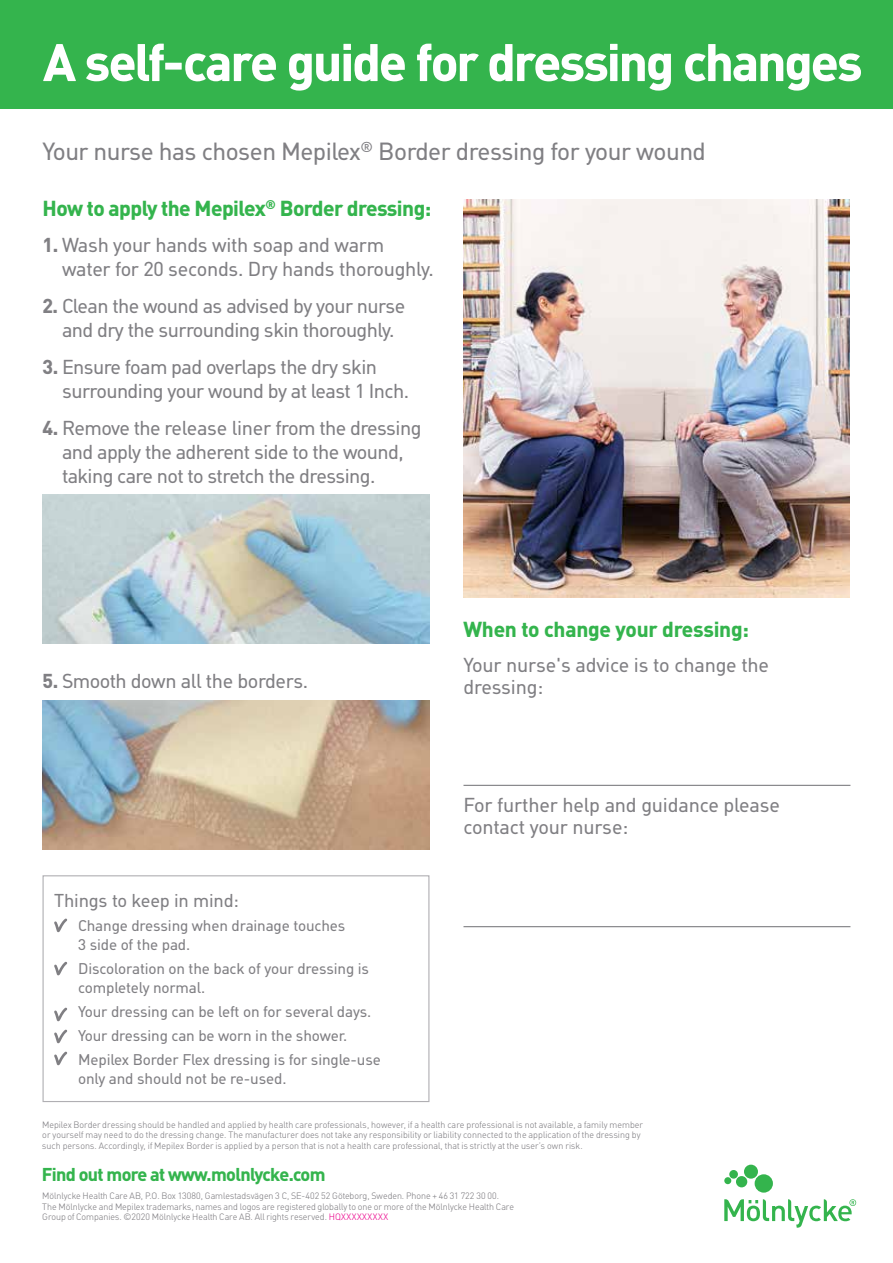
<style>
.page{position:relative;width:893px;height:1263px;background:#fff}
.page>*{position:absolute;margin:0;border:0;box-sizing:border-box;transform-origin:0 0}
.t1{font:700 51px "MHC Din";letter-spacing:-.04em;color:#fff}
.t2{font:24px "MHC Din";letter-spacing:-.025em;color:#807f83}
.t3{font:700 21px "MHC Din";letter-spacing:-.025em;color:#34b44d}
.t4{font:19.5px/24px "MHC Din";letter-spacing:-.03em;color:#807f83}
.t5{font:19.5px/22.5px "MHC Din";letter-spacing:-.01em;color:#807f83}
.t6{font:700 18px "MHC Din";letter-spacing:-.035em;color:#34b44d}
.t7{font:18px "MHC Din";letter-spacing:-.01em;color:#807f83}
.t8{font:15px/19.5px "MHC Din";letter-spacing:-.01em;color:#807f83}
.t9{font:300 9px/10.5px "MHC Din";letter-spacing:.005em;color:#807f83}
.s1{font-weight:700}
.s2{color:#ec008c}
</style>
<div class="page">
<div style="left:0;top:0;width:893px;height:108px;background:#34b44d"></div>
<div style="left:43px;top:875px;width:386px;height:227px;border:1px solid #b0afb3"></div>
<img style="left:43px;top:495px;width:386px;height:149px">
<img style="left:43px;top:701px;width:386px;height:148px">
<svg style="left:54px;top:918px;width:14px;height:15px"></svg>
<svg style="left:54px;top:961px;width:14px;height:15px"></svg>
<svg style="left:54px;top:1007px;width:13px;height:59px"></svg>
<svg style="left:724px;top:1165px;width:132px;height:63px"></svg>
<hr style="left:463px;top:785px;width:387px;height:1px;background:#807f83">
<hr style="left:463px;top:926px;width:387px;height:1px;background:#807f83">
<img style="left:463px;top:199px;width:387px;height:398px">
<h1 class="t1" style="left:43px;top:31px;width:821px">A self-care guide for dressing changes</h1>
<h2 class="t2" style="left:43px;top:137px;width:665px">Your nurse has chosen Mepilex<sup>®</sup> Border dressing for your wound</h2>
<h3 class="t3" style="left:43px;top:195px;width:390px">How to apply the Mepilex<sup>®</sup> Border dressing:</h3>
<h3 class="t4" style="left:62px;top:233px;width:373px;text-indent:-20px"><span class="s1">1.</span> Wash your hands with soap and warm water for 20 seconds. Dry hands thoroughly.</h3>
<h3 class="t4" style="left:43px;top:294px;width:364px;text-align:center"><span class="s1">2.</span> Clean the wound as advised by your nurse and dry the surrounding skin thoroughly.</h3>
<h3 class="t4" style="left:62px;top:355px;width:349px;text-indent:-20px"><span class="s1">3.</span> Ensure foam pad overlaps the dry skin surrounding your wound by at least 1 Inch.</h3>
<h3 class="t4" style="left:62px;top:415px;width:361px;text-indent:-20px"><span class="s1">4.</span> Remove the release liner from the dressing and apply the adherent side to the wound, taking care not to stretch the dressing.</h3>
<h3 class="t4" style="left:43px;top:668px;width:267px"><span class="s1">5.</span> Smooth down all the borders.</h3>
<h3 class="t7" style="left:54px;top:889px;width:186px">Things to keep in mind:</h3>
<h3 class="t8" style="left:78px;top:915px;width:269px">Change dressing when drainage touches<br>3 side of the pad.</h3>
<h3 class="t8" style="left:78px;top:958px;width:292px">Discoloration on the back of your dressing is completely normal.</h3>
<h3 class="t8" style="left:78px;top:999px;width:304px;line-height:23.7px">Your dressing can be left on for several days.<br>Your dressing can be worn in the shower.<br>Mepilex Border Flex dressing is for single-use</h3>
<h3 class="t8" style="left:78px;top:1069px;width:210px">only and should not be re-used.</h3>
<h3 class="t3" style="left:463px;top:616px;width:287px">When to change your dressing:</h3>
<h3 class="t5" style="left:463px;top:653px;width:307px">Your nurse's advice is to change the dressing:</h3>
<h3 class="t5" style="left:463px;top:793px;width:318px">For further help and guidance please contact your nurse:</h3>
<p class="t9" style="left:42px;top:1119px;width:602px">Mepilex Border dressing should be handled and applied by health care professionals, however, if a health care professional is not available, a family member or yourself may need to do the dressing change. The manufacturer does not take any responsibility or liability connected to the application of the dressing by such persons. Accordingly, if Mepilex Border is applied by a person that is not a health care professional, that is strictly at the user’s own risk.</p>
<h3 class="t6" style="left:42px;top:1163px;width:285px">Find out more at www.molnlycke.com</h3>
<p class="t9" style="left:42px;top:1190px;width:473px">Mölnlycke Health Care AB, P.O. Box 13080, Gamlestadsvägen 3 C, SE-402 52 Göteborg, Sweden. Phone + 46 31 722 30 00.<br>The Mölnlycke and Mepilex trademarks, names and logos are registered globally to one or more of the Mölnlycke Health Care<br>Group of Companies. ©2020 Mölnlycke Health Care AB. All rights reserved. <span class="s2">HQXXXXXXXXX</span></p>
</div>
